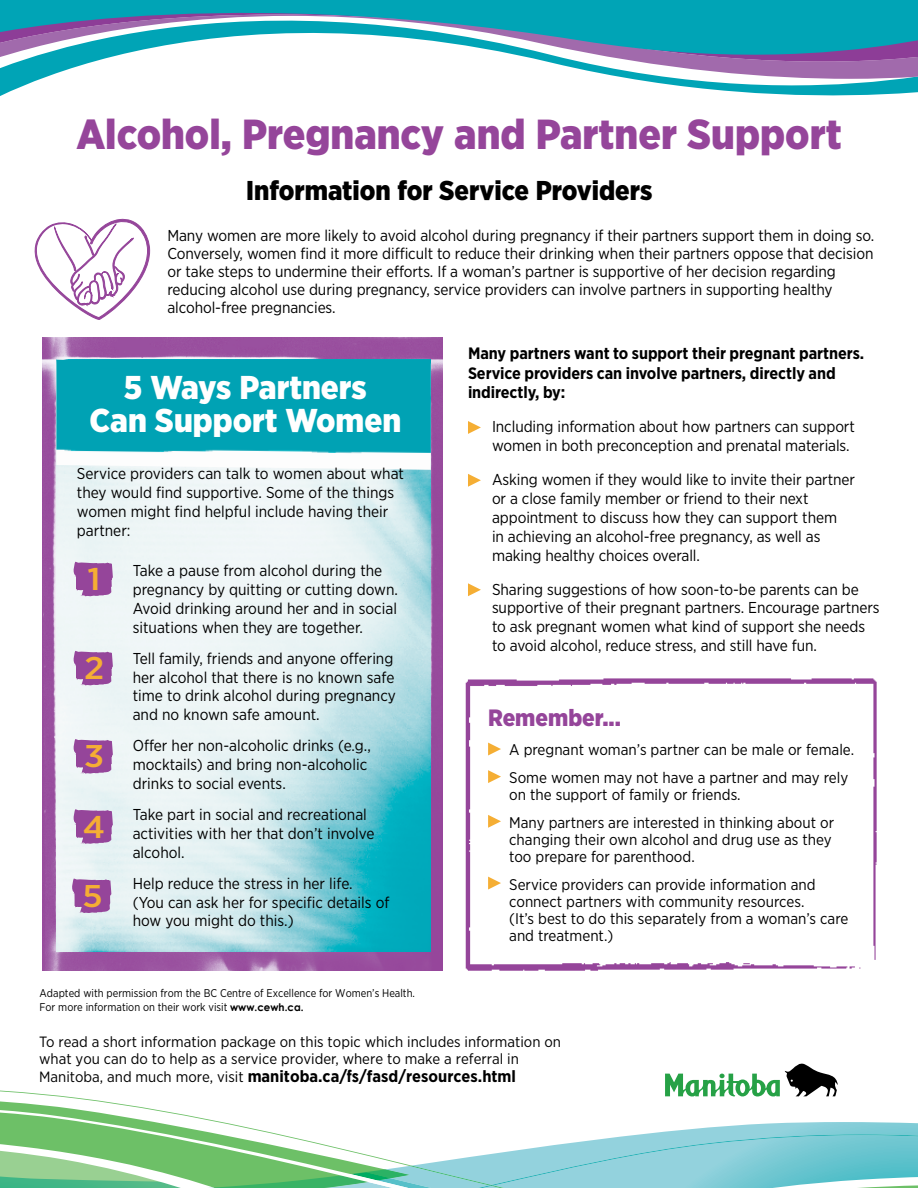
<style>
.page{position:relative;width:918px;height:1188px;background:#fff}
.page>*{position:absolute;margin:0;border:0;box-sizing:border-box;transform-origin:0 0}
.t1{font:900 42px "Gotham Narrow";color:#95459a}
.t2{font:900 33px/33px "Gotham Narrow";color:#fff;text-align:center}
.t3{font:500 31.35px "Gotham Narrow";color:#f5ae34;scale:1.2 1}
.t4{font:900 27.3px "Gotham Narrow";color:#000}
.t5{font:900 23.55px "Gotham Narrow";color:#95459a}
.t6{font:700 16.5px/19.8px "Gotham Narrow";letter-spacing:-.005em;color:#000}
.t7{font:700 16.35px "Gotham Narrow";color:#000}
.t8{font:15.75px/18.9px "Gotham Narrow";letter-spacing:-.005em;color:#000}
.t9{font:15.45px/17.1px "Gotham Narrow";color:#000}
.t10{font:14.85px/17px "Gotham Narrow";color:#000}
.t11{font:11.25px/13.5px "Gotham Narrow";color:#000}
.s1{font-family:"Century Gothic";font-weight:700;font-size:10.5px}
.s2{font-weight:400;font-size:14.85px}
.s3{font-family:"Century Gothic"}
</style>
<div class="page">
<svg style="left:0;top:84px;width:918px;height:12px"></svg>
<svg style="left:0;top:0;width:918px;height:84px"></svg>
<img style="left:43px;top:338px;width:400px;height:632px">
<img style="left:56px;top:359px;width:375px;height:593px">
<img style="left:56px;top:360px;width:375px;height:110px">
<svg style="left:71px;top:552px;width:42px;height:52px;background:#be97c5"></svg>
<svg style="left:71px;top:641px;width:42px;height:52px"></svg>
<svg style="left:71px;top:729px;width:42px;height:52px"></svg>
<svg style="left:71px;top:799px;width:42px;height:53px;background:#bd98c5"></svg>
<svg style="left:69px;top:868px;width:43px;height:53px;background:#bd9ac6"></svg>
<img style="left:465px;top:678px;width:412px;height:293px">
<svg style="left:468px;top:421px;width:13px;height:13px"></svg>
<svg style="left:468px;top:474px;width:13px;height:13px"></svg>
<svg style="left:468px;top:583px;width:13px;height:13px"></svg>
<svg style="left:488px;top:743px;width:13px;height:12px"></svg>
<svg style="left:488px;top:770px;width:13px;height:13px"></svg>
<svg style="left:488px;top:815px;width:13px;height:13px"></svg>
<svg style="left:488px;top:877px;width:13px;height:13px"></svg>
<svg style="left:0;top:1063px;width:918px;height:125px"></svg>
<svg style="left:34px;top:219px;width:116px;height:101px"></svg>
<h1 class="t1" style="left:76px;top:106px;width:767px">Alcohol, Pregnancy and Partner Support</h1>
<h2 class="t4" style="left:246px;top:172px;width:408px">Information for Service Providers</h2>
<p class="t8" style="left:167px;top:226px;width:708px;line-height:18px">Many women are more likely to avoid alcohol during pregnancy if their partners support them in doing so.<br>Conversely, women find it more difficult to reduce their drinking when their partners oppose that decision or take steps to undermine their efforts. If a woman’s partner is supportive of her decision regarding reducing alcohol use during pregnancy, service providers can involve partners in supporting healthy alcohol-free pregnancies.</p>
<h2 class="t2" style="left:90px;top:371px;width:313px">5 Ways Partners<br>Can Support Women</h2>
<p class="t8" style="left:77px;top:464px;width:329px">Service providers can talk to women about what they would find supportive. Some of the things women might find helpful include having their partner:</p>
<p class="t8" style="left:133px;top:561px;width:267px">Take a pause from alcohol during the pregnancy by quitting or cutting down.<br>Avoid drinking around her and in social situations when they are together.</p>
<p class="t8" style="left:133px;top:648px;width:265px">Tell family, friends and anyone offering her alcohol that there is no known safe time to drink alcohol during pregnancy and no known safe amount.</p>
<p class="t8" style="left:133px;top:736px;width:240px">Offer her non-alcoholic drinks (e.g., mocktails) and bring non-alcoholic drinks to social events.</p>
<p class="t8" style="left:133px;top:805px;width:243px">Take part in social and recreational activities with her that don’t involve alcohol.</p>
<p class="t8" style="left:133px;top:873px;width:258px">Help reduce the stress in her life.<br>(You can ask her for specific details of how you might do this.)</p>
<p class="t3" style="left:88px;top:559px;width:12px">1</p>
<p class="t3" style="left:84px;top:648px;width:18px">2</p>
<p class="t3" style="left:84px;top:737px;width:18px">3</p>
<p class="t3" style="left:83px;top:807px;width:20px">4</p>
<p class="t3" style="left:82px;top:876px;width:18px">5</p>
<h3 class="t6" style="left:468px;top:343px;width:398px">Many partners want to support their pregnant partners.<br>Service providers can involve partners, directly and indirectly, by:</h3>
<p class="t8" style="left:492px;top:417px;width:364px">Including information about how partners can support women in both preconception and prenatal materials.</p>
<p class="t8" style="left:492px;top:470px;width:365px">Asking women if they would like to invite their partner or a close family member or friend to their next appointment to discuss how they can support them<br>in achieving an alcohol-free pregnancy, as well as making healthy choices overall.</p>
<p class="t8" style="left:492px;top:579px;width:389px">Sharing suggestions of how soon-to-be parents can be supportive of their pregnant partners. Encourage partners to ask pregnant women what kind of support she needs to avoid alcohol, reduce stress, and still have fun.</p>
<h2 class="t5" style="left:488px;top:702px;width:134px">Remember...</h2>
<p class="t9" style="left:509px;top:741px;width:346px">A pregnant woman’s partner can be male or female.</p>
<p class="t9" style="left:509px;top:769px;width:341px">Some women may not have a partner and may rely on the support of family or friends.</p>
<p class="t9" style="left:509px;top:813px;width:326px">Many partners are interested in thinking about or changing their own alcohol and drug use as they too prepare for parenthood.</p>
<p class="t9" style="left:509px;top:875px;width:341px">Service providers can provide information and connect partners with community resources.<br>(It’s best to do this separately from a woman’s care and treatment.)</p>
<p class="t11" style="left:40px;top:986px;width:377px">Adapted with permission from the BC Centre of Excellence for Women’s Health.<br>For more information on their work visit <span class="s1">www.cewh.ca.</span></p>
<p class="t10" style="left:39px;top:1033px;width:523px">To read a short information package on this topic which includes information on what you can do to help as a service provider, where to make a referral in</p>
<p class="t7" style="left:39px;top:1066px;width:478px"><span class="s2">Manitoba, and much more, visit</span> manitoba.ca/<span class="s3">fs</span>/fasd/resources.html</p>
</div>
